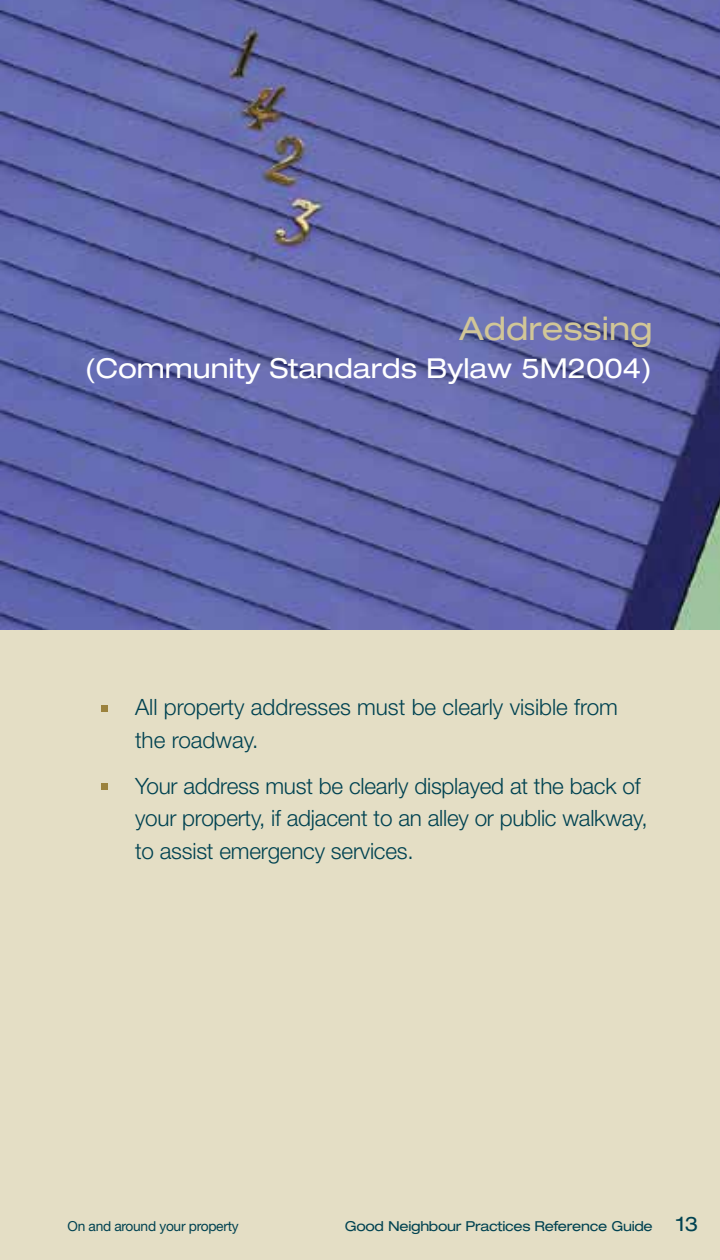
<style>
.page{position:relative;width:720px;height:1260px;background:#fff}
.page>*{position:absolute;margin:0;border:0;box-sizing:border-box;transform-origin:0 0}
.t1{font:expanded 32.5px "Helvetica Neue";color:#d1c697}
.t2{font:expanded 27.5px "Helvetica Neue";color:#fff}
.t3{font:300 22.5px/32.5px "Helvetica Neue";letter-spacing:-.01em;color:#004251}
.t4{font:expanded 13.75px "Helvetica Neue";letter-spacing:-.02em;color:#004251}
.t5{font:13.75px "Helvetica Neue";letter-spacing:-.02em;color:#004251}
.s1{font-size:20px}
</style>
<div class="page">
<div style="left:0;top:630px;width:720px;height:630px;background:#e4dec5"></div>
<img style="left:0;top:0;width:720px;height:630px">
<div style="left:101px;top:705px;width:7px;height:6px;background:#9b823d"></div>
<div style="left:101px;top:783px;width:7px;height:7px;background:#9b823d"></div>
<h1 class="t1" style="left:459px;top:317px;width:195px">Addressing</h1>
<p class="t2" style="left:84px;top:358px;width:570px">(Community Standards Bylaw 5M2004)</p>
<p class="t3" style="left:135px;top:693px;width:485px">All property addresses must be clearly visible from the roadway.</p>
<p class="t3" style="left:135px;top:772px;width:514px">Your address must be clearly displayed at the back of your property, if adjacent to an alley or public walkway, to assist emergency services.</p>
<p class="t5" style="left:68px;top:1221px;width:173px">On and around your property</p>
<p class="t4" style="left:345px;top:1221px;width:355px">Good Neighbour Practices Reference Guide <span class="s1">13</span></p>
</div>
